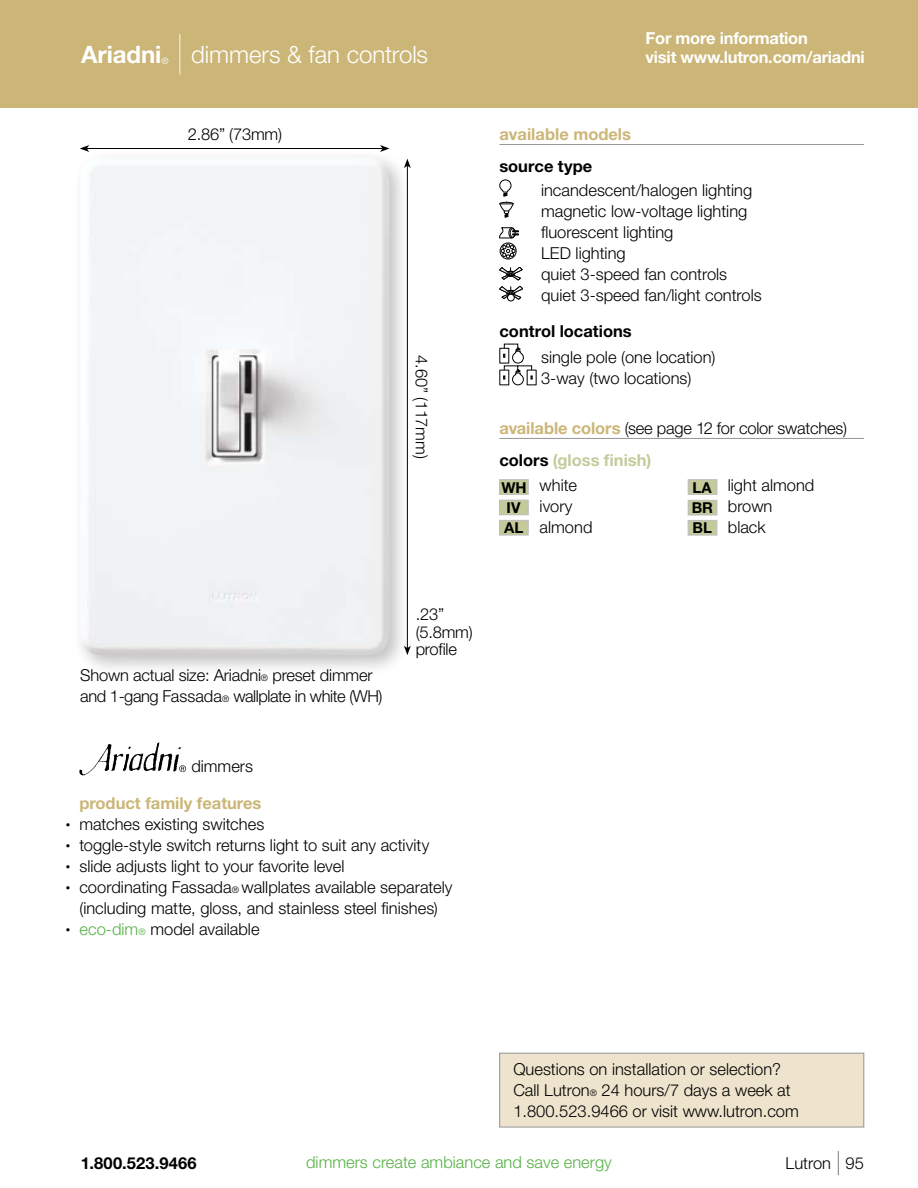
<style>
.page{position:relative;width:918px;height:1188px;background:#fff}
.page>*{position:absolute;margin:0;border:0;box-sizing:border-box;transform-origin:0 0}
.t1{font:300 24px "Helvetica Neue LT Std";letter-spacing:-.005em;color:#fff}
.t2{font:700 24px "Helvetica Neue LT Std";letter-spacing:-.005em;color:#fff}
.t3{font:300 16.5px/21px "Helvetica Neue LT Std";color:#000}
.t4{font:700 16.5px/19.5px "Helvetica Neue LT Std";letter-spacing:-.015em;color:#fff}
.t5{font:700 16.5px "Helvetica Neue LT Std";color:#000}
.t6{font:700 16.5px "Helvetica Neue LT Std";color:#cbb677}
.t7{font:300 16.5px "Helvetica Neue LT Std";color:#56b145}
.t8{font:700 16.5px "Helvetica Neue LT Std";color:#c5ca9b}
.t9{font:700 15px/20.1px "Helvetica Neue LT Std";color:#000}
.t10{font:300 9px "Helvetica Neue LT Std";color:#fff}
.s1{font-weight:200;font-size:40.5px}
.s2{font-weight:700;color:#cbb677}
.s3{color:#000}
.s4{font-size:9px}
.s5{color:#56b145}
.s6{font-size:9px;color:#56b145}
.s7{font-weight:200;font-size:24px}
</style>
<div class="page">
<div style="left:0;top:0;width:918px;height:108px;background:#cbb677"></div>
<svg style="left:79px;top:742px;width:107px;height:33px"></svg>
<div style="left:500px;top:1053px;width:364px;height:74px;background:#eee4cd"></div>
<div style="left:500px;top:1053px;width:364px;height:74px;border:1px solid #939598"></div>
<div style="left:71px;top:148px;width:340px;height:528px;background:#000;opacity:.25"></div>
<img style="left:79px;top:157px;width:312px;height:499px">
<hr style="left:500px;top:144px;width:364px;height:1px;background:#939598">
<svg style="left:500px;top:267px;width:22px;height:13px"></svg>
<svg style="left:499px;top:227px;width:20px;height:11px"></svg>
<svg style="left:500px;top:180px;width:11px;height:16px"></svg>
<svg style="left:499px;top:202px;width:15px;height:15px"></svg>
<svg style="left:500px;top:286px;width:23px;height:14px"></svg>
<div style="left:508px;top:294px;width:6px;height:7px;background:#fff;border-radius:50%"></div>
<div style="left:507px;top:294px;width:8px;height:7px;border:1px solid #000;border-radius:50%"></div>
<div style="left:688px;top:500px;width:29px;height:15px;background:#c5ca9b;border:1px solid #bcbdc0"></div>
<div style="left:688px;top:520px;width:29px;height:15px;background:#c5ca9b;border:1px solid #bcbdc0"></div>
<div style="left:688px;top:479px;width:29px;height:16px;background:#c5ca9b;border:1px solid #bcbdc0"></div>
<div style="left:499px;top:479px;width:30px;height:16px;background:#c5ca9b;border:1px solid #bcbdc0"></div>
<div style="left:499px;top:500px;width:30px;height:15px;background:#c5ca9b;border:1px solid #bcbdc0"></div>
<div style="left:499px;top:520px;width:30px;height:15px;background:#c5ca9b;border:1px solid #bcbdc0"></div>
<hr style="left:500px;top:438px;width:364px;height:1px;background:#939598">
<svg style="left:500px;top:344px;width:36px;height:41px"></svg>
<hr style="left:87px;top:148px;width:295px;height:1px;background:#000">
<svg style="left:80px;top:145px;width:9px;height:7px"></svg>
<svg style="left:380px;top:145px;width:10px;height:7px"></svg>
<hr style="left:407px;top:166px;width:1px;height:482px;background:#000">
<svg style="left:404px;top:646px;width:7px;height:9px"></svg>
<svg style="left:404px;top:159px;width:7px;height:9px"></svg>
<div style="left:500px;top:243px;width:16px;height:16px;border:1px solid #000;border-radius:50%"></div>
<svg style="left:501px;top:244px;width:14px;height:14px"></svg>
<h1 class="t2" style="left:81px;top:40px;width:82px">Ariadni</h1>
<p class="t10" style="left:162px;top:55px;width:9px">®</p>
<h1 class="t1" style="left:175px;top:40px;width:254px"><span class="s1">|</span> dimmers &amp; fan controls</h1>
<p class="t3" style="left:188px;top:123px;width:96px">2.86” (73mm)</p>
<p class="t3" style="left:433px;top:355px;width:105px;rotate:90deg">4.60” (117mm)</p>
<p class="t4" style="left:646px;top:28px;width:221px">For more information<br>visit www.lutron.com/ariadni</p>
<p class="t6" style="left:500px;top:124px;width:133px">available models</p>
<p class="t5" style="left:500px;top:156px;width:94px">source type</p>
<p class="t3" style="left:541px;top:179px;width:222px">incandescent/halogen lighting magnetic low-voltage lighting fluorescent lighting<br>LED lighting<br>quiet 3-speed fan controls quiet 3-speed fan/light controls</p>
<p class="t5" style="left:500px;top:321px;width:134px">control locations</p>
<p class="t3" style="left:541px;top:347px;width:176px">single pole (one location)<br>3-way (two locations)</p>
<p class="t3" style="left:500px;top:417px;width:349px"><span class="s2">available colors</span> (see page 12 for color swatches)</p>
<p class="t8" style="left:499px;top:450px;width:153px"><span class="s3">colors</span> (gloss finish)</p>
<p class="t3" style="left:540px;top:475px;width:54px">white ivory almond</p>
<p class="t3" style="left:728px;top:475px;width:88px">light almond brown black</p>
<p class="t9" style="left:501px;top:477px;width:27px">WH</p>
<p class="t9" style="left:692px;top:477px;width:21px">LA</p>
<p class="t9" style="left:504px;top:497px;width:21px">IV<br>AL</p>
<p class="t9" style="left:692px;top:497px;width:23px">BR<br>BL</p>
<p class="t3" style="left:80px;top:665px;width:304px">Shown actual size: Ariadni<span class="s4">®</span> preset dimmer and 1-gang Fassada<span class="s4">®</span> wallplate in white (WH)</p>
<p class="t3" style="left:191px;top:755px;width:63px">dimmers</p>
<p class="t3" style="left:416px;top:605px;width:59px;line-height:17.7px">.23” (5.8mm) profile</p>
<p class="t6" style="left:79px;top:793px;width:184px">product family features</p>
<p class="t3" style="left:66px;top:814px;width:200px"><span class="s4">•</span> matches existing switches</p>
<p class="t3" style="left:66px;top:835px;width:365px"><span class="s4">•</span> toggle-style switch returns light to suit any activity</p>
<p class="t3" style="left:66px;top:856px;width:280px"><span class="s4">•</span> slide adjusts light to your favorite level</p>
<p class="t3" style="left:66px;top:877px;width:388px;text-align:center"><span class="s4">•</span> coordinating Fassada<span class="s4">®</span> wallplates available separately (including matte, gloss, and stainless steel finishes)</p>
<p class="t3" style="left:66px;top:919px;width:195px"><span class="s4">•</span> <span class="s5">eco-dim</span><span class="s6">®</span> model available</p>
<p class="t3" style="left:513px;top:1058px;width:287px">Questions on installation or selection?<br>Call Lutron<span class="s4">®</span> 24 hours/7 days a week at<br>1.800.523.9466 or visit www.lutron.com</p>
<p class="t5" style="left:81px;top:1152px;width:117px">1.800.523.9466</p>
<p class="t7" style="left:306px;top:1152px;width:307px">dimmers create ambiance and save energy</p>
<p class="t3" style="left:786px;top:1152px;width:80px">Lutron <span class="s7">|</span> 95</p>
</div>
